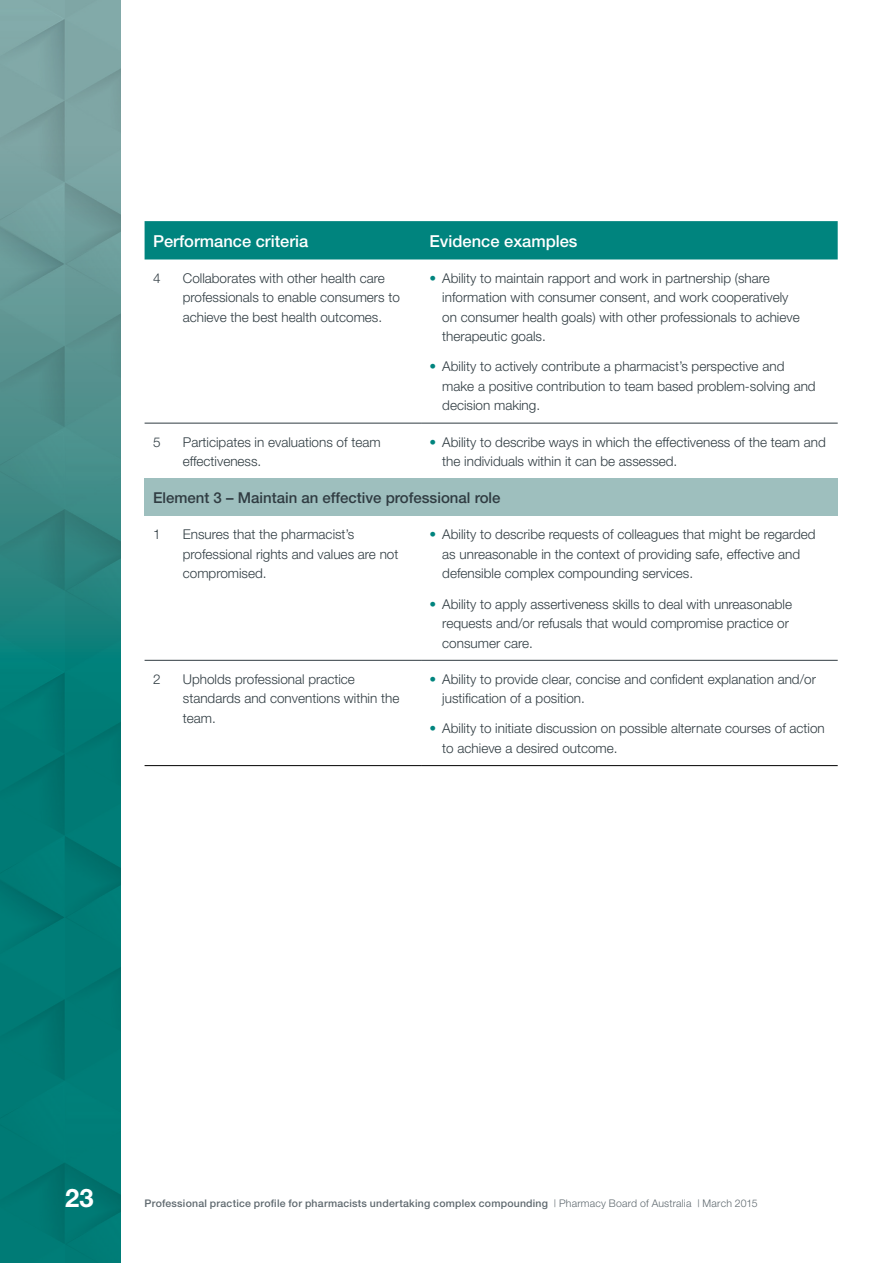
<style>
.page{position:relative;width:893px;height:1263px;background:#fff}
.page>*{position:absolute;margin:0;border:0;box-sizing:border-box;transform-origin:0 0}
.t1{font:700 25.5px "Helvetica Neue";color:#fff}
.t2{font:500 16.5px "Helvetica Neue";color:#fff}
.t3{font:500 15px "Helvetica Neue";color:#303c42}
.t4{font:300 13.5px/19.5px "Helvetica Neue";color:#303c42}
.t5{font:500 10.5px "Helvetica Neue";letter-spacing:.02em;color:#5f696f}
.s1{color:#00847e}
.s2{font-weight:300}
</style>
<div class="page">
<img style="left:0;top:0;width:120px;height:1263px">
<div style="left:145px;top:221px;width:693px;height:38px;background:#00847e"></div>
<div style="left:145px;top:479px;width:693px;height:37px;background:#9ebfbe"></div>
<hr style="left:145px;top:423px;width:276px;height:1px;background:#303c42">
<hr style="left:421px;top:423px;width:417px;height:1px;background:#303c42">
<hr style="left:145px;top:660px;width:276px;height:1px;background:#303c42">
<hr style="left:421px;top:660px;width:417px;height:1px;background:#303c42">
<hr style="left:145px;top:765px;width:276px;height:1px;background:#000">
<hr style="left:421px;top:765px;width:417px;height:1px;background:#000">
<p class="t2" style="left:153px;top:231px;width:157px">Performance criteria</p>
<p class="t2" style="left:430px;top:231px;width:149px">Evidence examples</p>
<p class="t4" style="left:153px;top:268px;width:9px">4</p>
<p class="t4" style="left:183px;top:268px;width:219px">Collaborates with other health care professionals to enable consumers to achieve the best health outcomes.</p>
<p class="t4" style="left:442px;top:268px;width:359px;text-indent:-13px"><span class="s1">•</span> Ability to maintain rapport and work in partnership (share information with consumer consent, and work cooperatively on consumer health goals) with other professionals to achieve therapeutic goals.</p>
<p class="t4" style="left:442px;top:356px;width:375px;text-indent:-13px"><span class="s1">•</span> Ability to actively contribute a pharmacist’s perspective and make a positive contribution to team based problem-solving and decision making.</p>
<p class="t4" style="left:153px;top:432px;width:9px">5</p>
<p class="t4" style="left:183px;top:432px;width:199px">Participates in evaluations of team effectiveness.</p>
<p class="t4" style="left:442px;top:432px;width:385px;text-indent:-13px"><span class="s1">•</span> Ability to describe ways in which the effectiveness of the team and the individuals within it can be assessed.</p>
<p class="t3" style="left:153px;top:489px;width:349px">Element 3 – Maintain an effective professional role</p>
<p class="t4" style="left:153px;top:524px;width:9px">1</p>
<p class="t4" style="left:183px;top:524px;width:217px">Ensures that the pharmacist’s professional rights and values are not compromised.</p>
<p class="t4" style="left:442px;top:524px;width:375px;text-indent:-13px"><span class="s1">•</span> Ability to describe requests of colleagues that might be regarded as unreasonable in the context of providing safe, effective and defensible complex compounding services.</p>
<p class="t4" style="left:442px;top:594px;width:351px;text-indent:-13px"><span class="s1">•</span> Ability to apply assertiveness skills to deal with unreasonable requests and/or refusals that would compromise practice or consumer care.</p>
<p class="t4" style="left:153px;top:669px;width:9px">2</p>
<p class="t4" style="left:183px;top:669px;width:218px">Upholds professional practice standards and conventions within the team.</p>
<p class="t4" style="left:442px;top:669px;width:375px;text-indent:-13px"><span class="s1">•</span> Ability to provide clear, concise and confident explanation and/or justification of a position.</p>
<p class="t4" style="left:442px;top:718px;width:384px;text-indent:-13px"><span class="s1">•</span> Ability to initiate discussion on possible alternate courses of action to achieve a desired outcome.</p>
<h1 class="t1" style="left:65px;top:1182px;width:30px">23</h1>
<p class="t5" style="left:145px;top:1196px;width:614px">Professional practice profile for pharmacists undertaking complex compounding <span class="s2">| Pharmacy Board of Australia | March 2015</span></p>
</div>
